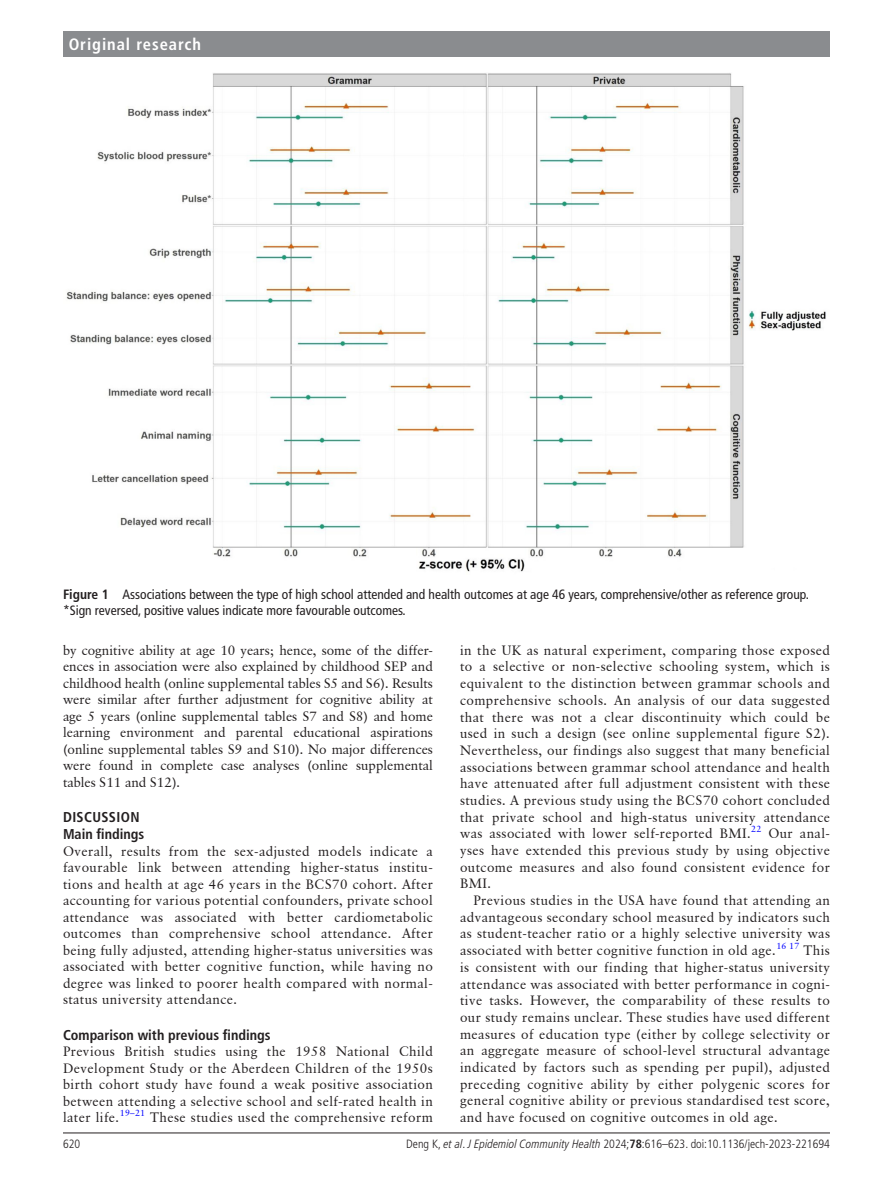
<style>
.page{position:relative;width:893px;height:1191px;background:#fff}
.page>*{position:absolute;margin:0;border:0;box-sizing:border-box;transform-origin:0 0}
.t1{font:700 condensed 16.5px "Frutiger LT Pro";letter-spacing:.055em;color:#fff}
.t2{font:700 condensed 14.25px "Frutiger LT Pro";color:#231f20}
.t3{font:700 condensed 14.25px/17.2px "Frutiger LT Pro";letter-spacing:.025em;color:#231f20}
.t4{font:13.5px/16.6px "Classical Garamond BT";letter-spacing:.03em;color:#231f20;text-align:justify}
.t5{font:condensed 13.5px/16.5px "Frutiger LT Pro";color:#231f20}
.t6{font:300 condensed 12px "Frutiger LT Pro";color:#231f20}
.t7{font:9px "Classical Garamond BT";color:#00f}
.s1{font-weight:700}
.s2{font-style:italic}
</style>
<div class="page">
<hr style="left:63px;top:1132px;width:767px;height:1px;background:#231f20">
<div style="left:63px;top:31px;width:767px;height:25px;background:#8a8c8f"></div>
<img style="left:66px;top:73px;width:760px;height:499px">
<p class="t1" style="left:69px;top:34px;width:134px">Original research</p>
<p class="t5" style="left:63px;top:586px;width:748px"><span class="s1">Figure 1</span> Associations between the type of high school attended and health outcomes at age 46 years, comprehensive/other as reference group. *Sign reversed, positive values indicate more favourable outcomes.</p>
<p class="t4" style="left:63px;top:641px;width:371px">by cognitive ability at age 10 years; hence, some of the differ&shy;ences in association were also explained by childhood SEP and childhood health (online supplemental tables S5 and S6). Results were similar after further adjustment for cognitive ability at age 5 years (online supplemental tables S7 and S8) and home learning environment and parental educational aspirations (online supplemental tables S9 and S10). No major differences were found in complete case analyses (online supplemental tables S11 and S12).</p>
<p class="t3" style="left:63px;top:808px;width:83px">DISCUSSION<br>Main findings</p>
<p class="t4" style="left:63px;top:842px;width:371px">Overall, results from the sex-adjusted models indicate a favourable link between attending higher-status institu&shy;tions and health at age 46 years in the BCS70 cohort. After accounting for various potential confounders, private school attendance was associated with better cardiometabolic outcomes than comprehensive school attendance. After being fully adjusted, attending higher-status universities was associated with better cognitive function, while having no degree was linked to poorer health compared with normal&shy;status university attendance.</p>
<p class="t2" style="left:63px;top:1026px;width:209px">Comparison with previous findings</p>
<p class="t4" style="left:63px;top:1043px;width:371px">Previous British studies using the 1958 National Child Development Study or the Aberdeen Children of the 1950s birth cohort study have found a weak positive association between attending a selective school and self-rated health in later life.<sup>19–21</sup> These studies used the comprehensive reform</p>
<p class="t4" style="left:460px;top:641px;width:371px">in the UK as natural experiment, comparing those exposed to a selective or non-selective schooling system, which is equivalent to the distinction between grammar schools and comprehensive schools. An analysis of our data suggested that there was not a clear discontinuity which could be used in such a design (see online supplemental figure S2).<br>Nevertheless, our findings also suggest that many beneficial associations between grammar school attendance and health have attenuated after full adjustment consistent with these studies. A previous study using the BCS70 cohort concluded that private school and high-status university attendance was associated with lower self-reported BMI.</p>
<p class="t7" style="left:751px;top:823px;width:12px">22</p>
<p class="t4" style="left:460px;top:825px;width:371px;text-indent:308px">Our anal&shy;yses have extended this previous study by using objective outcome measures and also found consistent evidence for BMI.</p>
<p class="t4" style="left:460px;top:892px;width:371px;text-indent:14px">Previous studies in the USA have found that attending an advantageous secondary school measured by indicators such as student-teacher ratio or a highly selective university was associated with better cognitive function in old age.</p>
<p class="t7" style="left:776px;top:940px;width:25px">16 17</p>
<p class="t4" style="left:460px;top:942px;width:371px;text-indent:343px">This is consistent with our finding that higher-status university attendance was associated with better performance in cogni&shy;tive tasks. However, the comparability of these results to our study remains unclear. These studies have used different measures of education type (either by college selectivity or an aggregate measure of school-level structural advantage indicated by factors such as spending per pupil), adjusted preceding cognitive ability by either polygenic scores for general cognitive ability or previous standardised test score, and have focused on cognitive outcomes in old age.</p>
<p class="t6" style="left:63px;top:1136px;width:19px">620</p>
<p class="t6" style="left:406px;top:1136px;width:425px">Deng K, <span class="s2">et al</span>. <span class="s2">J Epidemiol Community Health</span> 2024;<span class="s1">78</span>:616–623. doi:10.1136/jech-2023-221694</p>
</div>
